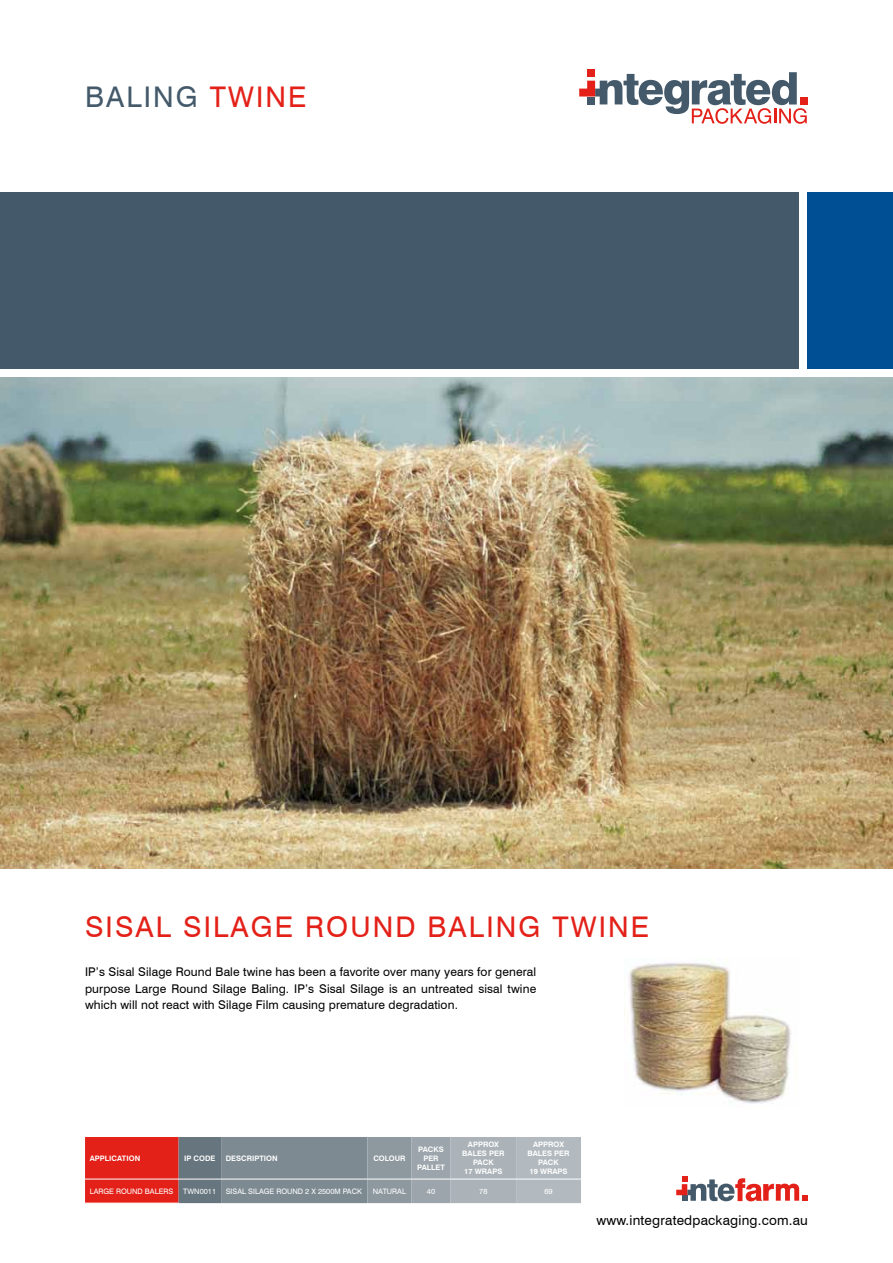
<style>
.page{position:relative;width:893px;height:1263px;background:#fff}
.page>*{position:absolute;margin:0;border:0;box-sizing:border-box;transform-origin:0 0}
.t1{font:28.5px "Swiss 721 BT";letter-spacing:.075em;color:#e32119}
.t2{font:28.5px "Swiss 721 BT";letter-spacing:.075em;color:#445a6b}
.t3{font:13.5px "Swiss 721 BT";letter-spacing:.015em;color:#000}
.t4{font:12px/16.5px "Swiss 721 BT";letter-spacing:.01em;color:#000;text-align:justify}
.t5{font:700 7.5px/9px "Swiss 721 BT";color:#fff;text-align:center}
.t6{font:7.5px "Swiss 721 BT";color:#fff}
.s1{color:#e32119}
</style>
<div class="page">
<img style="left:0;top:377px;width:893px;height:492px">
<div style="left:800px;top:96px;width:8px;height:8px;background:#e32119"></div>
<div style="left:587px;top:69px;width:8px;height:8px;background:#e32119"></div>
<svg style="left:579px;top:72px;width:228px;height:52px"></svg>
<svg style="left:676px;top:1176px;width:131px;height:25px"></svg>
<div style="left:0;top:193px;width:799px;height:176px;background:#445a6b"></div>
<div style="left:808px;top:193px;width:85px;height:176px;background:#004e94"></div>
<img style="left:629px;top:962px;width:162px;height:142px">
<svg style="left:85px;top:1137px;width:496px;height:66px;background:#a08488"></svg>
<hr style="left:85px;top:1179px;width:94px;height:1px;background:#fff">
<hr style="left:179px;top:1179px;width:42px;height:1px;background:#fff">
<hr style="left:221px;top:1179px;width:146px;height:1px;background:#fff">
<hr style="left:367px;top:1179px;width:44px;height:1px;background:#fff">
<hr style="left:411px;top:1179px;width:40px;height:1px;background:#fff">
<hr style="left:451px;top:1179px;width:65px;height:1px;background:#fff">
<hr style="left:516px;top:1179px;width:65px;height:1px;background:#fff">
<h1 class="t2" style="left:85px;top:80px;width:223px">BALING <span class="s1">TWINE</span></h1>
<h1 class="t1" style="left:85px;top:909px;width:565px">SISAL SILAGE ROUND BALING TWINE</h1>
<p class="t4" style="left:85px;top:964px;width:453px">IP’s Sisal Silage Round Bale twine has been a favorite over many years for general purpose Large Round Silage Baling. IP’s Sisal Silage is an untreated sisal twine which will not react with Silage Film causing premature degradation.</p>
<p class="t5" style="left:90px;top:1153px;width:52px">APPLICATION</p>
<p class="t5" style="left:184px;top:1153px;width:33px">IP CODE</p>
<p class="t5" style="left:226px;top:1153px;width:32px">DESCRIPTION</p>
<p class="t5" style="left:373px;top:1153px;width:12px">COLO</p>
<p class="t5" style="left:395px;top:1153px;width:12px">UR</p>
<p class="t5" style="left:417px;top:1144px;width:29px">PAC KS<br>PER<br>PALL ET</p>
<p class="t5" style="left:462px;top:1140px;width:44px">APP ROX<br>BALES PER<br>PAC K<br>17 WRAPS</p>
<p class="t5" style="left:527px;top:1140px;width:44px">APP ROX<br>BALES PER<br>PAC K<br>19 WRAPS</p>
<p class="t6" style="left:90px;top:1187px;width:6px">large</p>
<p class="t6" style="left:116px;top:1187px;width:7px">round</p>
<p class="t6" style="left:145px;top:1187px;width:6px">balers</p>
<p class="t6" style="left:183px;top:1187px;width:34px">TWN0011</p>
<p class="t6" style="left:226px;top:1187px;width:10px">Sisal</p>
<p class="t6" style="left:248px;top:1187px;width:10px">Silage</p>
<p class="t6" style="left:276px;top:1187px;width:7px">round</p>
<p class="t6" style="left:305px;top:1187px;width:58px">2 x 2500m pack</p>
<p class="t6" style="left:373px;top:1187px;width:12px">Natural</p>
<p class="t6" style="left:427px;top:1187px;width:10px">40</p>
<p class="t6" style="left:479px;top:1187px;width:10px">78</p>
<p class="t6" style="left:544px;top:1187px;width:10px">69</p>
<p class="t3" style="left:596px;top:1212px;width:213px">www.integratedpackaging.com.au</p>
</div>
